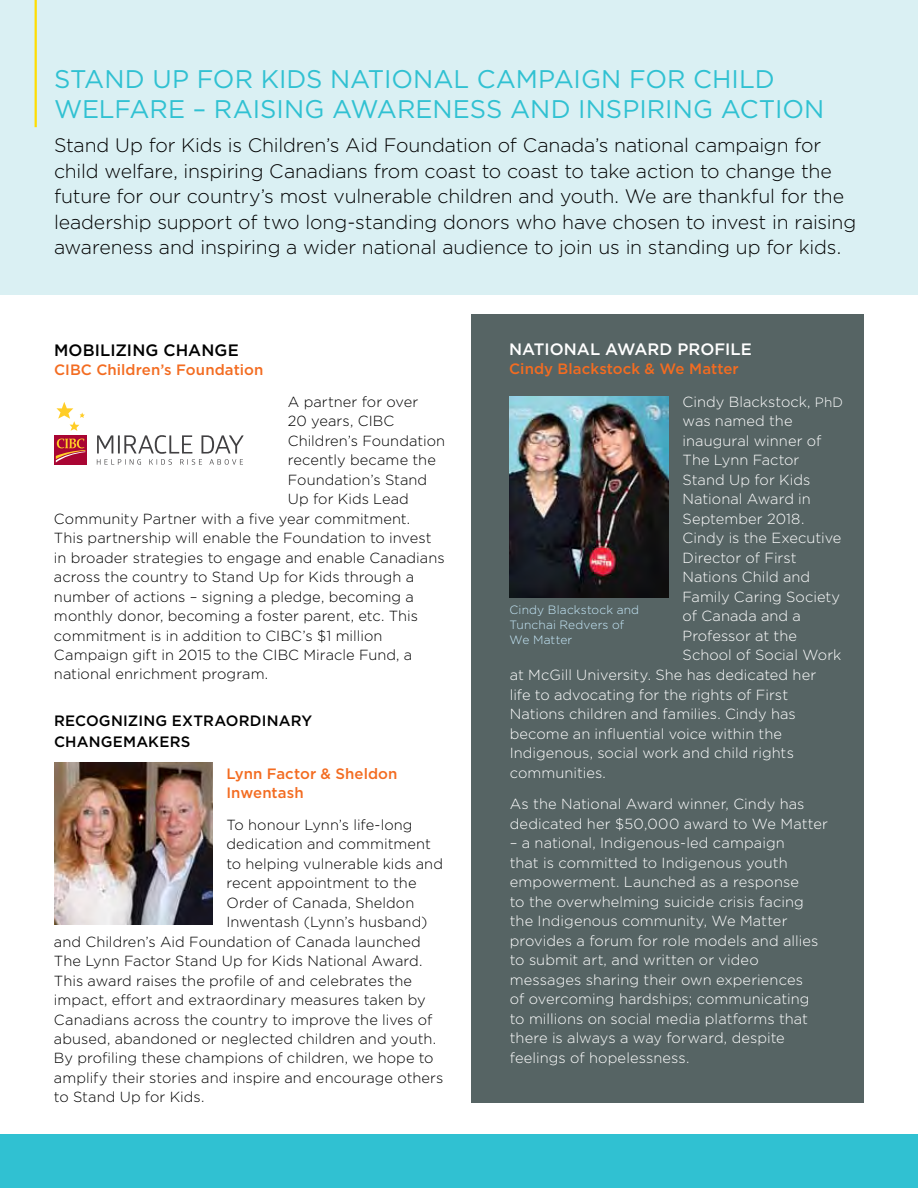
<style>
.page{position:relative;width:918px;height:1188px;background:#fff}
.page>*{position:absolute;margin:0;border:0;box-sizing:border-box;transform-origin:0 0}
.t1{font:25.5px "Gotham";color:#30c1d2}
.t2{font:300 19.5px/25.5px "Gotham";letter-spacing:-.01em;color:#000}
.t3{font:500 16.5px "Gotham";color:#fff}
.t4{font:500 16.5px "Gotham";letter-spacing:.01em;color:#000}
.t5{font:500 15px/19.5px "Gotham";letter-spacing:.005em;color:#f36c21}
.t6{font:500 15px/21px "Gotham";letter-spacing:.01em;color:#000}
.t7{font:300 14.7px "Gotham";letter-spacing:.005em;color:#000}
.t8{font:300 14.7px/19.5px "Gotham";letter-spacing:.005em;color:#fff}
.t9{font:300 12px/15px "Gotham";letter-spacing:.01em;color:#c7eafb}
.s1{font-size:13.5px}
</style>
<div class="page">
<div style="left:0;top:1134px;width:918px;height:54px;background:#30c1d2"></div>
<div style="left:0;top:0;width:918px;height:295px;background:#daf0f3"></div>
<hr style="left:35px;top:0;width:2px;height:127px;background:#fd0">
<div style="left:472px;top:314px;width:392px;height:789px;background:#566464"></div>
<svg style="left:54px;top:435px;width:33px;height:30px"></svg>
<svg style="left:56px;top:439px;width:29px;height:24px"></svg>
<svg style="left:97px;top:435px;width:147px;height:30px"></svg>
<svg style="left:56px;top:402px;width:29px;height:29px"></svg>
<img style="left:510px;top:397px;width:159px;height:200px">
<img style="left:54px;top:763px;width:159px;height:162px">
<h1 class="t1" style="left:54px;top:63px;width:594px">STAND UP FOR KIDS NATIONAL CAM PAIGN FOR</h1>
<h1 class="t1" style="left:693px;top:63px;width:17px">CHILD</h1>
<h1 class="t1" style="left:54px;top:93px;width:32px">WELFARE</h1>
<h1 class="t1" style="left:193px;top:93px;width:633px">– RAISING AWARENESS AND INSPIR ING ACTION</h1>
<p class="t2" style="left:54px;top:132px;width:804px">Stand Up for Kids is Children’s Aid Foundation of Canada’s national campaign for child welfare, inspiring Canadians from coast to coast to take action to change the future for our country’s most vulnerable children and youth. We are thankful for the leadership support of two long-standing donors who have chosen to invest in raising awareness and inspiring a wider national audience to join us in standing up for kids.</p>
<p class="t4" style="left:54px;top:339px;width:186px">MOBILI ZI NG CHANGE</p>
<p class="t5" style="left:54px;top:360px;width:211px">CI BC Children’s Foundation</p>
<p class="t7" style="left:288px;top:392px;width:132px">A partner for over</p>
<p class="t7" style="left:288px;top:412px;width:108px">20 years, CIBC</p>
<p class="t7" style="left:288px;top:431px;width:159px">Children’s Foundation</p>
<p class="t7" style="left:288px;top:451px;width:150px">recently became the</p>
<p class="t7" style="left:288px;top:470px;width:141px">Foundation’s Stand</p>
<p class="t7" style="left:288px;top:490px;width:123px">Up for Kids Lead</p>
<p class="t7" style="left:54px;top:509px;width:358px">Community Partner with a five year commitment.</p>
<p class="t7" style="left:54px;top:529px;width:379px">This partnership will enable the Foundation to invest</p>
<p class="t7" style="left:54px;top:548px;width:392px">in broader strategies to engage and enable Canadians</p>
<p class="t7" style="left:54px;top:568px;width:362px">across the country to Stand Up for Kids through a</p>
<p class="t7" style="left:54px;top:587px;width:361px">number of actions – signing a pledge, becoming a</p>
<p class="t7" style="left:54px;top:607px;width:366px">monthly donor, becoming a foster parent, etc. This</p>
<p class="t7" style="left:54px;top:626px;width:330px">commitment is in addition to CIBC’s $1 million</p>
<p class="t7" style="left:54px;top:646px;width:360px">Campaign gift in 2015 to the CIBC Miracle Fund, a</p>
<p class="t7" style="left:54px;top:665px;width:216px">national enrichment program.</p>
<p class="t6" style="left:54px;top:710px;width:260px">RECOGNIZI NG EXTRAORDI NARY<br>CHANGEMAKERS</p>
<p class="t5" style="left:226px;top:763px;width:173px">Lynn Factor &amp; Sheldon<br>I nwentash</p>
<p class="t7" style="left:226px;top:815px;width:188px">To honour Lynn’s life-long</p>
<p class="t7" style="left:226px;top:835px;width:206px">dedication and commitment</p>
<p class="t7" style="left:226px;top:854px;width:218px">to helping vulnerable kids and</p>
<p class="t7" style="left:226px;top:874px;width:192px">recent appointment to the</p>
<p class="t7" style="left:226px;top:893px;width:190px">Order of Canada, Sheldon</p>
<p class="t7" style="left:226px;top:913px;width:203px">Inwentash (Lynn’s husband)</p>
<p class="t7" style="left:54px;top:932px;width:368px">and Children’s Aid Foundation of Canada launched</p>
<p class="t7" style="left:54px;top:952px;width:370px">The Lynn Factor Stand Up for Kids National Award.</p>
<p class="t7" style="left:54px;top:971px;width:360px">This award raises the profile of and celebrates the</p>
<p class="t7" style="left:54px;top:991px;width:373px">impact, effort and extraordinary measures taken by</p>
<p class="t7" style="left:54px;top:1010px;width:380px">Canadians across the country to improve the lives of</p>
<p class="t7" style="left:54px;top:1030px;width:384px">abused, abandoned or neglected children and youth.</p>
<p class="t7" style="left:54px;top:1049px;width:381px">By profiling these champions of children, we hope to</p>
<p class="t7" style="left:54px;top:1068px;width:391px">amplify their stories and inspire and encourage others</p>
<p class="t7" style="left:54px;top:1088px;width:152px">to Stand Up for Kids.</p>
<p class="t3" style="left:509px;top:338px;width:244px">NATI ONAL AWARD PROFILE</p>
<p class="t5" style="left:509px;top:359px;width:231px">Cindy Blackstock &amp; We Matter</p>
<p class="t8" style="left:683px;top:391px;width:162px">Cindy Blackstock, <span class="s1">PhD</span></p>
<p class="t8" style="left:683px;top:411px;width:112px">was named the</p>
<p class="t8" style="left:683px;top:430px;width:140px">inaugural winner of</p>
<p class="t8" style="left:683px;top:450px;width:118px">The Lynn Factor</p>
<p class="t8" style="left:683px;top:469px;width:129px">Stand Up for Kids</p>
<p class="t8" style="left:683px;top:489px;width:130px">National Award in</p>
<p class="t8" style="left:683px;top:508px;width:123px">September 2018.</p>
<p class="t8" style="left:683px;top:528px;width:160px">Cindy is the Executive</p>
<p class="t8" style="left:683px;top:547px;width:116px">Director of First</p>
<p class="t8" style="left:683px;top:567px;width:129px">Nations Child and</p>
<p class="t8" style="left:683px;top:586px;width:159px">Family Caring Society</p>
<p class="t8" style="left:683px;top:606px;width:120px">of Canada and a</p>
<p class="t8" style="left:683px;top:625px;width:116px">Professor at the</p>
<p class="t8" style="left:683px;top:645px;width:160px">School of Social Work</p>
<p class="t8" style="left:510px;top:665px;width:308px">at McGill University. She has dedicated her</p>
<p class="t8" style="left:510px;top:684px;width:280px">life to advocating for the rights of First</p>
<p class="t8" style="left:510px;top:704px;width:288px">Nations children and families. Cindy has</p>
<p class="t8" style="left:510px;top:723px;width:274px">become an influential voice within the</p>
<p class="t8" style="left:510px;top:743px;width:286px">Indigenous, social work and child rights</p>
<p class="t8" style="left:510px;top:762px;width:98px">communities.</p>
<p class="t8" style="left:510px;top:794px;width:320px">As the National Award winner, Cindy has dedicated her $50,000 award to We Matter</p>
<p class="t8" style="left:510px;top:833px;width:310px">– a national, Indigenous-led campaign<br>that is committed to Indigenous youth empowerment. Launched as a response<br>to the overwhelming suicide crisis facing the Indigenous community, We Matter provides a forum for role models and allies to submit art, and written or video messages sharing their own experiences of overcoming hardships; communicating to millions on social media platforms that there is always a way forward, despite feelings of hopelessness.</p>
<p class="t9" style="left:510px;top:602px;width:131px">Cindy Blackstock and<br>Tunchai Redvers of<br>We Matter</p>
</div>
